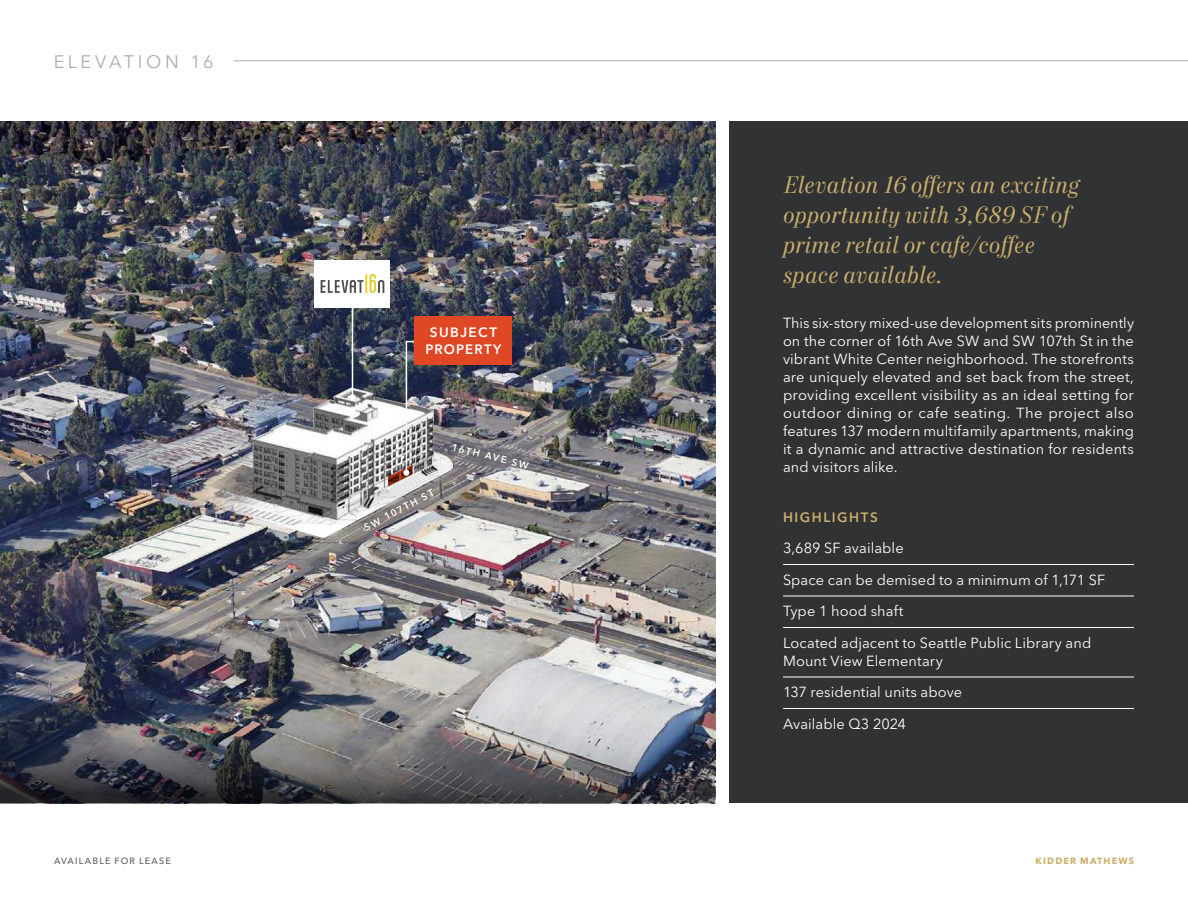
<style>
.page{position:relative;width:1188px;height:918px;background:#fff}
.page>*{position:absolute;margin:0;border:0;box-sizing:border-box;transform-origin:0 0}
.Callout_Text_-_Italics_-_Gold_2023{font:italic 24px/30px "Mort Modern 08";letter-spacing:.01em;color:#cbae6b}
.t1{font:18px "Avenir Next LT Pro";letter-spacing:.2em;color:#afabac}
.Body_Copy_-_White_2023{font:14.55px/18px "Avenir Next LT Pro";letter-spacing:.01em;color:#fff;text-align:justify}
.Factoids_-_White_2023{font:14.55px/18px "Avenir Next LT Pro";letter-spacing:.005em;color:#fff}
.Subject_Property_Label_-_White_2023{font:600 13.5px/16.5px "Avenir Next LT Pro";letter-spacing:.095em;color:#fff;text-align:center}
.Subhead_-_Level_1_-_Gold_2023{font:600 13.5px "Avenir Next LT Pro";letter-spacing:.115em;color:#cbae6b}
.Street_Names_-_White_2023{font:600 9.75px "Avenir Next LT Pro";color:#fff}
.t2{font:500 9px "Avenir Next LT Pro";letter-spacing:.13em;color:#5e5d5d}
.t3{font:700 9px "Avenir Next LT Pro";letter-spacing:.13em;color:#cbae6b}
</style>
<div class="page">
<div style="left:729px;top:122px;width:459px;height:681px;background:#313234"></div>
<img style="left:0;top:122px;width:716px;height:468px">
<img style="left:0;top:590px;width:716px;height:213px">
<hr style="left:783px;top:564px;width:351px;height:1px;background:#fff">
<hr style="left:783px;top:596px;width:351px;height:1px;background:#fff">
<hr style="left:783px;top:627px;width:351px;height:1px;background:#fff">
<hr style="left:783px;top:677px;width:351px;height:1px;background:#fff">
<hr style="left:783px;top:708px;width:351px;height:1px;background:#fff">
<img style="left:178px;top:387px;width:172px;height:151px">
<div style="left:415px;top:316px;width:97px;height:49px;background:#e04825"></div>
<hr style="left:352px;top:296px;width:1px;height:101px;background:#fff">
<img style="left:350px;top:340px;width:186px;height:199px">
<div style="left:315px;top:260px;width:75px;height:47px;background:#fff"></div>
<svg style="left:321px;top:274px;width:63px;height:19px"></svg>
<hr style="left:234px;top:61px;width:954px;height:1px;background:#afabac">
<p class="t1" style="left:54px;top:51px;width:161px">ELEVATION 16</p>
<p class="Subject_Property_Label_-_White_2023" style="left:426px;top:324px;width:77px">SUBJECT<br>PROPERTY</p>
<p class="Street_Names_-_White_2023" style="left:362px;top:523px;width:79px;rotate:-28deg">SW 107TH ST</p>
<p class="Street_Names_-_White_2023" style="left:454px;top:441px;width:80px;rotate:14deg">16TH AVE SW</p>
<p class="Callout_Text_-_Italics_-_Gold_2023" style="left:783px;top:171px;width:298px">Elevation 16 offers an exciting opportunity with 3,689 SF of prime retail or cafe/coffee space available.</p>
<p class="Body_Copy_-_White_2023" style="left:783px;top:314px;width:353px">This six-story mixed-use development sits prominently on the corner of 16th Ave SW and SW 107th St in the vibrant White Center neighborhood. The storefronts are uniquely elevated and set back from the street, providing excellent visibility as an ideal setting for outdoor dining or cafe seating. The project also features 137 modern multifamily apartments, making it a dynamic and attractive destination for residents and visitors alike.</p>
<p class="Subhead_-_Level_1_-_Gold_2023" style="left:783px;top:509px;width:96px">HIGHLIGHTS</p>
<p class="Factoids_-_White_2023" style="left:783px;top:539px;width:122px">3,689 SF available</p>
<p class="Factoids_-_White_2023" style="left:783px;top:571px;width:324px">Space can be demised to a minimum of 1,171 SF</p>
<p class="Factoids_-_White_2023" style="left:783px;top:602px;width:122px">Type 1 hood shaft</p>
<p class="Factoids_-_White_2023" style="left:783px;top:634px;width:310px">Located adjacent to Seattle Public Library and<br>Mount View Elementary</p>
<p class="Factoids_-_White_2023" style="left:783px;top:683px;width:181px">137 residential units above</p>
<p class="Body_Copy_-_White_2023" style="left:783px;top:715px;width:125px">Available Q3 2024</p>
<p class="t2" style="left:54px;top:855px;width:118px">AVAILABLE FOR LEASE</p>
<p class="t3" style="left:1036px;top:855px;width:100px">KIDDER MATHEWS</p>
</div>
